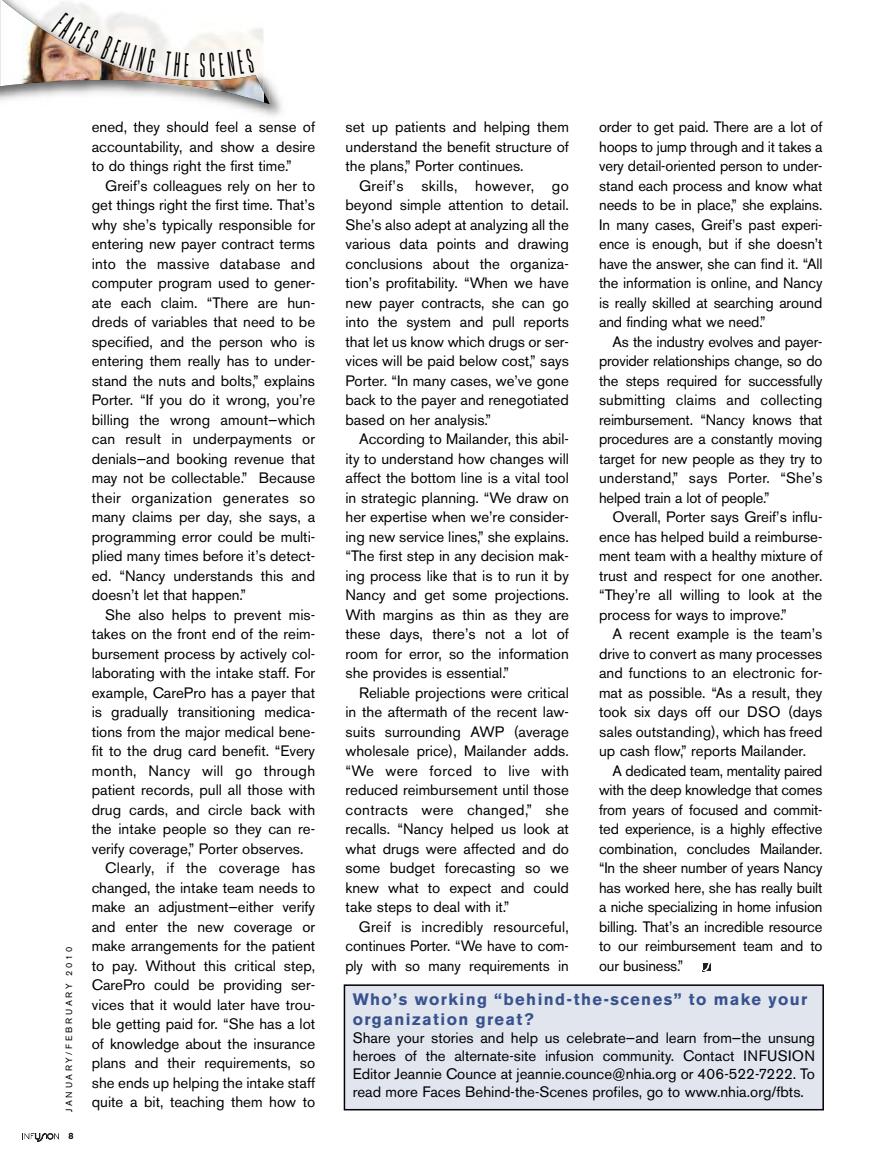
<style>
.page{position:relative;width:878px;height:1175px;background:#fff}
.page>*{position:absolute;margin:0;border:0;box-sizing:border-box;transform-origin:0 0}
.t1{font:700 16.5px/19.5px "Akzidenz Grotesk BE";letter-spacing:.085em;color:#37528e}
.t2{font:15px/19.5px "Akzidenz Grotesk BE";color:#000;text-align:justify}
.t3{font:15px "Akzidenz Grotesk BE";letter-spacing:.025em;color:#000}
.t4{font:9px "Akzidenz Grotesk BE";letter-spacing:.29em;color:#000}
.t5{font:500 9px "Akzidenz Grotesk BE";color:#000}
</style>
<div class="page">
<svg style="left:22px;top:1133px;width:37px;height:8px"></svg>
<svg style="left:702px;top:962px;width:9px;height:9px"></svg>
<img style="left:207px;top:81px;width:75px;height:43px">
<img style="left:121px;top:121px;width:86px;height:3px">
<div style="left:344px;top:985px;width:479px;height:124px;background:#e1e5ee"></div>
<div style="left:344px;top:984px;width:480px;height:126px;border:2px solid #000"></div>
<svg style="left:0;top:0;width:270px;height:105px"></svg>
<p class="t4" style="left:66px;top:1112px;width:167px;rotate:-90deg">JANUARY/FEBRUARY 2010</p>
<p class="t5" style="left:69px;top:1132px;width:7px">8</p>
<p class="t2" style="left:92px;top:119px;width:225px">ened, they should feel a sense of accountability, and show a desire to do things right the first time.”</p>
<p class="t2" style="left:92px;top:177px;width:225px;text-indent:14px">Greif’s colleagues rely on her to get things right the first time. That’s why she’s typically responsible for entering new payer contract terms into the massive database and computer program used to gener&shy;ate each claim. “There are hun&shy;dreds of variables that need to be specified, and the person who is entering them really has to under&shy;stand the nuts and bolts,” explains Porter. “If you do it wrong, you’re billing the wrong amount—which can result in underpayments or denials—and booking revenue that may not be collectable.” Because their organization generates so many claims per day, she says, a programming error could be multi&shy;plied many times before it’s detect&shy;ed. “Nancy understands this and doesn’t let that happen.”</p>
<p class="t2" style="left:105px;top:606px;width:211px">She also helps to prevent mis-</p>
<p class="t2" style="left:92px;top:626px;width:225px">takes on the front end of the reim-</p>
<p class="t2" style="left:92px;top:645px;width:225px">bursement process by actively col-</p>
<p class="t2" style="left:92px;top:665px;width:225px">laborating with the intake staff. For</p>
<p class="t2" style="left:92px;top:684px;width:225px">example, CarePro has a payer that</p>
<p class="t2" style="left:92px;top:704px;width:225px">is gradually transitioning medica-</p>
<p class="t2" style="left:92px;top:723px;width:225px">tions from the major medical bene-</p>
<p class="t2" style="left:92px;top:743px;width:225px">fit to the drug card benefit. “Every</p>
<p class="t3" style="left:92px;top:765px;width:225px">month, Nancy will go through</p>
<p class="t2" style="left:92px;top:782px;width:225px">patient records, pull all those with</p>
<p class="t2" style="left:92px;top:801px;width:225px">drug cards, and circle back with</p>
<p class="t2" style="left:92px;top:821px;width:225px">the intake people so they can re-</p>
<p class="t2" style="left:92px;top:840px;width:213px">verify coverage,” Porter observes.</p>
<p class="t3" style="left:105px;top:862px;width:211px">Clearly, if the coverage has</p>
<p class="t2" style="left:92px;top:879px;width:225px">changed, the intake team needs to</p>
<p class="t2" style="left:92px;top:899px;width:225px">make an adjustment—either verify</p>
<p class="t2" style="left:92px;top:918px;width:225px">and enter the new coverage or</p>
<p class="t2" style="left:92px;top:938px;width:225px">make arrangements for the patient</p>
<p class="t2" style="left:92px;top:957px;width:225px">to pay. Without this critical step,</p>
<p class="t2" style="left:92px;top:977px;width:225px">CarePro could be providing ser-</p>
<p class="t2" style="left:92px;top:996px;width:225px">vices that it would later have trou-</p>
<p class="t2" style="left:92px;top:1016px;width:225px">ble getting paid for. “She has a lot</p>
<p class="t2" style="left:92px;top:1035px;width:225px">of knowledge about the insurance</p>
<p class="t2" style="left:92px;top:1055px;width:225px">plans and their requirements, so</p>
<p class="t2" style="left:92px;top:1074px;width:225px">she ends up helping the intake staff</p>
<p class="t2" style="left:92px;top:1094px;width:225px">quite a bit, teaching them how to</p>
<p class="t2" style="left:345px;top:119px;width:225px">set up patients and helping them understand the benefit structure of the plans,” Porter continues.</p>
<p class="t2" style="left:345px;top:177px;width:225px;text-indent:14px">Greif’s skills, however, go beyond simple attention to detail.<br>She’s also adept at analyzing all the various data points and drawing conclusions about the organiza&shy;tion’s profitability. “When we have new payer contracts, she can go into the system and pull reports that let us know which drugs or ser&shy;vices will be paid below cost,” says Porter. “In many cases, we’ve gone back to the payer and renegotiated based on her analysis.”</p>
<p class="t2" style="left:345px;top:431px;width:225px;text-indent:14px">According to Mailander, this abil&shy;ity to understand how changes will affect the bottom line is a vital tool in strategic planning. “We draw on her expertise when we’re consider&shy;ing new service lines,” she explains. “The first step in any decision mak&shy;ing process like that is to run it by Nancy and get some projections.<br>With margins as thin as they are these days, there’s not a lot of room for error, so the information she provides is essential.”</p>
<p class="t2" style="left:345px;top:684px;width:225px;text-indent:14px">Reliable projections were critical in the aftermath of the recent law&shy;suits surrounding AWP (average wholesale price), Mailander adds. “We were forced to live with reduced reimbursement until those contracts were changed,” she recalls. “Nancy helped us look at what drugs were affected and do some budget forecasting so we knew what to expect and could take steps to deal with it.”</p>
<p class="t2" style="left:345px;top:918px;width:225px;text-indent:13px">Greif is incredibly resourceful, continues Porter. “We have to com&shy;ply with so many requirements in</p>
<p class="t2" style="left:599px;top:119px;width:225px">order to get paid. There are a lot of hoops to jump through and it takes a very detail-oriented person to under&shy;stand each process and know what needs to be in place,” she explains.<br>In many cases, Greif’s past experi&shy;ence is enough, but if she doesn’t have the answer, she can find it. “All the information is online, and Nancy is really skilled at searching around and finding what we need.”</p>
<p class="t2" style="left:599px;top:333px;width:225px;text-indent:14px">As the industry evolves and payer&shy;provider relationships change, so do the steps required for successfully submitting claims and collecting reimbursement. “Nancy knows that procedures are a constantly moving target for new people as they try to understand,” says Porter. “She’s helped train a lot of people.”</p>
<p class="t2" style="left:599px;top:509px;width:225px;text-indent:14px">Overall, Porter says Greif’s influ&shy;ence has helped build a reimburse&shy;ment team with a healthy mixture of trust and respect for one another. “They’re all willing to look at the process for ways to improve.”</p>
<p class="t2" style="left:599px;top:626px;width:225px;text-indent:14px">A recent example is the team’s drive to convert as many processes and functions to an electronic for&shy;mat as possible. “As a result, they took six days off our DSO (days sales outstanding), which has freed up cash flow,” reports Mailander.</p>
<p class="t2" style="left:599px;top:762px;width:225px;text-indent:14px">A dedicated team, mentality paired with the deep knowledge that comes from years of focused and commit&shy;ted experience, is a highly effective combination, concludes Mailander. “In the sheer number of years Nancy has worked here, she has really built a niche specializing in home infusion billing. That’s an incredible resource to our reimbursement team and to our business.”</p>
<p class="t1" style="left:352px;top:990px;width:456px">Who’s working “behind-the-scenes” to make your organization great?</p>
<p class="t2" style="left:352px;top:1030px;width:464px;line-height:18px">Share your stories and help us celebrate—and learn from—the unsung heroes of the alternate-site infusion community. Contact INFUSION Editor Jeannie Counce at jeannie.counce@nhia.org or 406-522-7222. To read more Faces Behind-the-Scenes profiles, go to www.nhia.org/fbts.</p>
</div>
